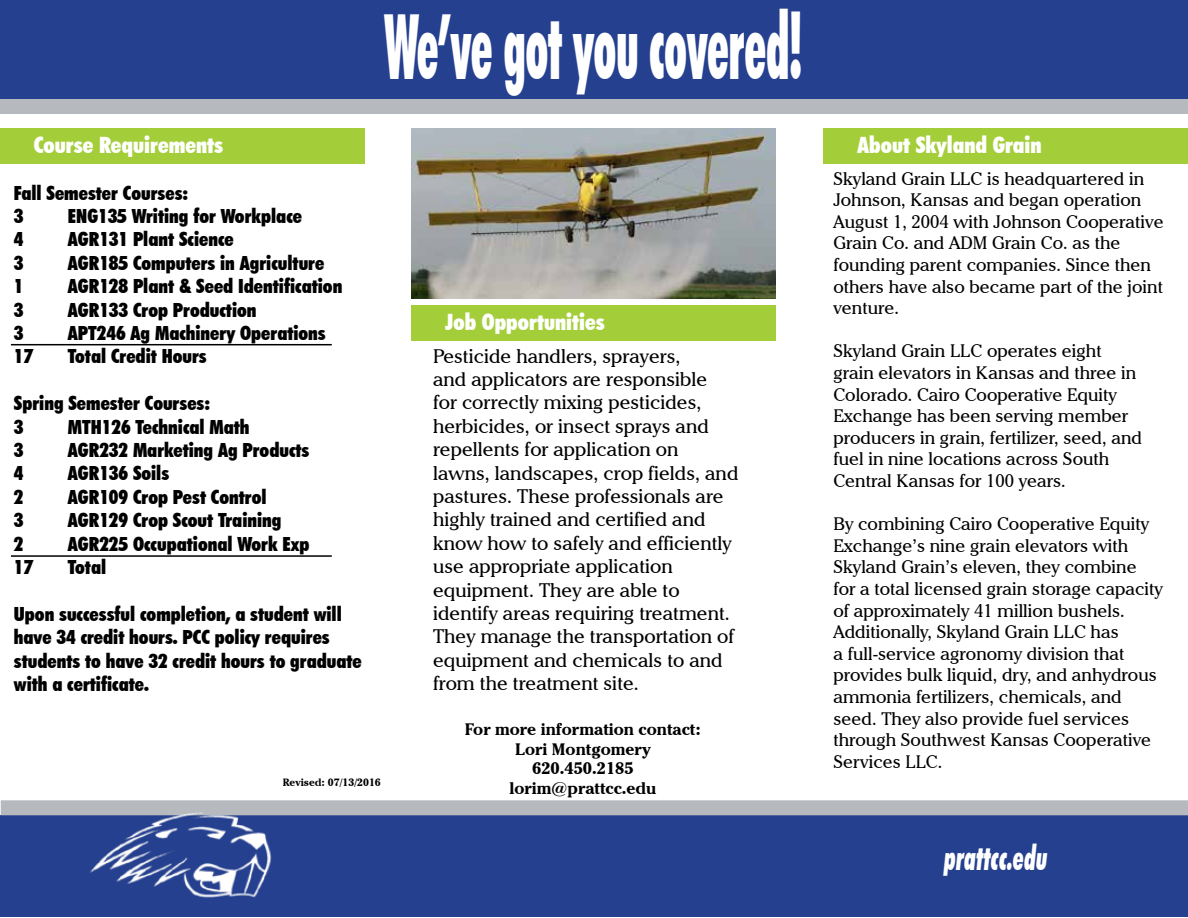
<style>
.page{position:relative;width:1188px;height:918px;background:#fff}
.page>*{position:absolute;margin:0;border:0;box-sizing:border-box;transform-origin:0 0}
.t1{font:900 condensed 90px "Futura BT";color:#fff;scale:.5 1}
.t2{font:italic 900 condensed 33.75px "Futura BT";letter-spacing:.015em;color:#fff;scale:.67 1}
.t3{font:900 condensed 22.5px "Futura BT";color:#fff}
.t4{font:900 condensed 19.5px/23.4px "Futura BT";color:#000}
.t5{font:19.5px/23.4px "Cheltenham IT Cby BT";color:#000}
.t6{font:18px/21.6px "Cheltenham IT Cby BT";color:#000}
.t7{font:700 16.5px/19.8px "Cheltenham IT Cby BT";color:#000;text-align:center}
.t8{font:700 10.5px "Cheltenham IT Cby BT";color:#000}
</style>
<div class="page">
<div style="left:0;top:0;width:1188px;height:99px;background:#25408f"></div>
<div style="left:0;top:99px;width:1188px;height:15px;background:#b6babe"></div>
<div style="left:0;top:815px;width:1188px;height:102px;background:#25408f"></div>
<div style="left:1px;top:800px;width:1187px;height:15px;background:#b6babe"></div>
<img style="left:82px;top:812px;width:220px;height:86px">
<div style="left:0;top:128px;width:364px;height:36px;background:#a4ce39"></div>
<img style="left:411px;top:128px;width:365px;height:171px">
<hr style="left:11px;top:344px;width:321px;height:1px;background:#000">
<hr style="left:11px;top:555px;width:321px;height:2px;background:#000">
<div style="left:411px;top:305px;width:365px;height:36px;background:#a4ce39"></div>
<div style="left:824px;top:128px;width:364px;height:36px;background:#a4ce39"></div>
<p class="t3" style="left:34px;top:131px;width:191px">Course Requirements</p>
<p class="t4" style="left:14px;top:181px;width:176px">Fall Semester Courses:<br>3</p>
<p class="t4" style="left:68px;top:204px;width:236px">ENG135 Writing for Workplace</p>
<p class="t4" style="left:14px;top:228px;width:11px">4</p>
<p class="t4" style="left:68px;top:228px;width:167px">AGR131 Plant Science</p>
<p class="t4" style="left:14px;top:251px;width:11px">3</p>
<p class="t4" style="left:68px;top:251px;width:258px">AGR185 Computers in Agriculture</p>
<p class="t4" style="left:14px;top:274px;width:11px">1</p>
<p class="t4" style="left:68px;top:274px;width:276px">AGR128 Plant &amp; Seed Identification</p>
<p class="t4" style="left:14px;top:298px;width:11px">3</p>
<p class="t4" style="left:68px;top:298px;width:190px">AGR133 Crop Production</p>
<p class="t4" style="left:14px;top:321px;width:11px">3</p>
<p class="t4" style="left:14px;top:321px;width:313px;text-indent:54px">APT246 Ag Machinery Operations<br>17 Total Credit Hours</p>
<p class="t4" style="left:14px;top:391px;width:198px">Spring Semester Courses:<br>3 MT</p>
<p class="t4" style="left:91px;top:415px;width:160px">H126 Technical Math</p>
<p class="t4" style="left:14px;top:438px;width:11px">3</p>
<p class="t4" style="left:68px;top:438px;width:243px">AGR232 Marketing Ag Products</p>
<p class="t4" style="left:14px;top:462px;width:11px">4</p>
<p class="t4" style="left:68px;top:462px;width:103px">AGR136 Soils</p>
<p class="t4" style="left:14px;top:485px;width:11px">2</p>
<p class="t4" style="left:68px;top:485px;width:200px">AGR109 Crop Pest Control</p>
<p class="t4" style="left:14px;top:508px;width:11px">3</p>
<p class="t4" style="left:68px;top:508px;width:215px">AGR129 Crop Scout Training</p>
<p class="t4" style="left:14px;top:532px;width:11px">2</p>
<p class="t4" style="left:14px;top:532px;width:297px;text-indent:54px">AGR225 Occupational Work Exp<br>17 Total</p>
<p class="t4" style="left:14px;top:602px;width:349px">Upon successful completion, a student will have 34 credit hours. PCC policy requires students to have 32 credit hours to graduate with a certificate.</p>
<h1 class="t1" style="left:384px;top:-7px;width:838px">We’ve got you covered!</h1>
<p class="t3" style="left:445px;top:308px;width:161px">Job Opportunities</p>
<p class="t5" style="left:433px;top:344px;width:307px">Pesticide handlers, sprayers,<br>and applicators are responsible<br>for correctly mixing pesticides, herbicides, or insect sprays and repellents for application on lawns, landscapes, crop fields, and pastures. These professionals are highly trained and certified and know how to safely and efficiently use appropriate application equipment. They are able to identify areas requiring treatment.<br>They manage the transportation of equipment and chemicals to and from the treatment site.</p>
<p class="t8" style="left:283px;top:776px;width:100px">Revised: 07/13/2016</p>
<p class="t7" style="left:465px;top:719px;width:237px">For more information contact:<br>Lori Montgomery<br>620.450.2185 lorim@prattcc.edu</p>
<p class="t3" style="left:858px;top:131px;width:185px">About Skyland Grain</p>
<p class="t6" style="left:833px;top:167px;width:332px">Skyland Grain LLC is headquartered in Johnson, Kansas and began operation August 1, 2004 with Johnson Cooperative Grain Co. and ADM Grain Co. as the founding parent companies. Since then others have also became part of the joint venture.</p>
<p class="t6" style="left:833px;top:340px;width:310px">Skyland Grain LLC operates eight grain elevators in Kansas and three in Colorado. Cairo Cooperative Equity Exchange has been serving member producers in grain, fertilizer, seed, and fuel in nine locations across South Central Kansas for 100 years.</p>
<p class="t6" style="left:833px;top:513px;width:331px">By combining Cairo Cooperative Equity Exchange’s nine grain elevators with Skyland Grain’s eleven, they combine for a total licensed grain storage capacity of approximately 41 million bushels.<br>Additionally, Skyland Grain LLC has<br>a full-service agronomy division that provides bulk liquid, dry, and anhydrous ammonia fertilizers, chemicals, and seed. They also provide fuel services through Southwest Kansas Cooperative Services LLC.</p>
<h2 class="t2" style="left:945px;top:837px;width:155px">prattcc.edu</h2>
</div>
